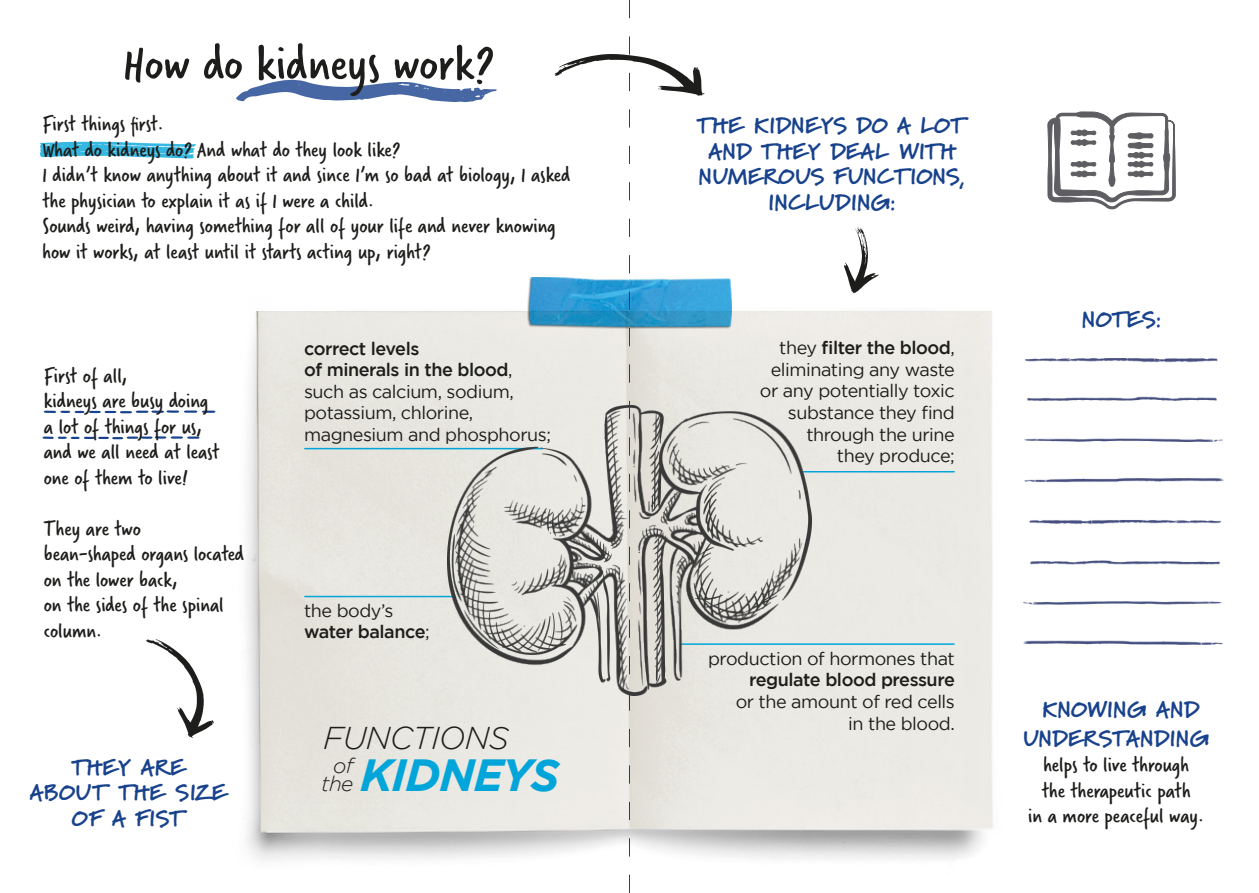
<style>
.page{position:relative;width:1259px;height:893px;background:#fff}
.page>*{position:absolute;margin:0;border:0;box-sizing:border-box;transform-origin:0 0}
.t1{font:52.5px "Verveine";color:#1d1d1b}
.t2{font:italic 700 45px "Gotham";letter-spacing:-.025em;color:#02a5d9}
.t3{font:italic 300 31.5px "Gotham";letter-spacing:-.025em;color:#1d1d1b}
.t4{font:22.5px/25.5px "Verveine";color:#1d1d1b}
.t5{font:900 22.5px/25.5px "Marydale";letter-spacing:.01em;color:#18428c;text-align:center}
.t6{font:italic 300 21px "Gotham";color:#1d1d1b}
.t7{font:18px/21.6px "Gotham";letter-spacing:-.025em;color:#1d1d1b;text-align:right}
.t8{font:500 18px "Gotham";letter-spacing:-.025em;color:#1d1d1b}
.s1{font-weight:400}
.s2{font-weight:500}
.s3{font-family:"Marydale";font-weight:900;color:#18428c}
</style>
<div class="page">
<img style="left:245px;top:298px;width:748px;height:563px">
<svg style="left:236px;top:79px;width:261px;height:23px"></svg>
<hr style="left:305px;top:448px;width:238px;height:1px;background:#02a5d9">
<hr style="left:305px;top:596px;width:150px;height:1px;background:#02a5d9">
<hr style="left:681px;top:643px;width:273px;height:2px;background:#02a5d9">
<hr style="left:803px;top:471px;width:151px;height:1px;background:#02a5d9">
<img style="left:528px;top:278px;width:203px;height:50px">
<img style="left:1023px;top:359px;width:200px;height:286px">
<svg style="left:43px;top:410px;width:173px;height:3px"></svg>
<svg style="left:42px;top:436px;width:158px;height:3px"></svg>
<svg style="left:40px;top:142px;width:156px;height:16px;background:#59c4e5"></svg>
<img style="left:447px;top:406px;width:364px;height:290px">
<svg style="left:1047px;top:111px;width:129px;height:99px"></svg>
<svg style="left:844px;top:227px;width:35px;height:66px"></svg>
<svg style="left:554px;top:0;width:150px;height:893px"></svg>
<svg style="left:146px;top:639px;width:68px;height:99px"></svg>
<p class="t1" style="left:122px;top:27px;width:373px">How do kidneys work?</p>
<p class="t4" style="left:43px;top:111px;width:123px">First things first.</p>
<p class="t4" style="left:43px;top:137px;width:359px">What do kidneys do? And what do they look like?</p>
<p class="t4" style="left:43px;top:162px;width:529px">I didn’t know anything about it and since I’m so bad at biology, I asked the physician to explain it as if I were a child.</p>
<p class="t4" style="left:43px;top:213px;width:515px">Sounds weird, having something for all of your life and never knowing how it works, at least until it starts acting up, right?</p>
<p class="t4" style="left:44px;top:363px;width:85px">First of all,</p>
<p class="t4" style="left:44px;top:388px;width:166px">kidneys are busy doing</p>
<p class="t4" style="left:44px;top:414px;width:160px">a lot of things for us,</p>
<p class="t4" style="left:44px;top:439px;width:177px">and we all need at least one of them to live!</p>
<p class="t4" style="left:44px;top:516px;width:98px">They are two</p>
<p class="t4" style="left:44px;top:541px;width:202px">bean-shaped organs located on the lower back,</p>
<p class="t4" style="left:44px;top:592px;width:181px">on the sides of the spinal column.</p>
<p class="t5" style="left:71px;top:754px;width:116px">THEY ARE</p>
<p class="t5" style="left:30px;top:779px;width:199px">ABOUT THE SIZE<br>OF A FIST</p>
<p class="t8" style="left:304px;top:338px;width:117px">correct levels</p>
<p class="t8" style="left:304px;top:359px;width:210px">of minerals in the blood<span class="s1">,</span></p>
<p class="t7" style="left:304px;top:380px;width:211px">such as calcium, sodium,</p>
<p class="t7" style="left:304px;top:402px;width:170px">potassium, chlorine,</p>
<p class="t7" style="left:304px;top:423px;width:248px">magnesium and phosphorus;</p>
<p class="t7" style="left:304px;top:599px;width:91px">the body’s</p>
<p class="t8" style="left:304px;top:622px;width:127px">water balance<span class="s1">;</span></p>
<p class="t3" style="left:323px;top:720px;width:187px">FUNCTIONS</p>
<p class="t6" style="left:333px;top:754px;width:22px">of</p>
<p class="t6" style="left:321px;top:772px;width:34px">the</p>
<p class="t2" style="left:360px;top:749px;width:201px">KIDNEYS</p>
<p class="t5" style="left:697px;top:113px;width:270px">THE KIDNEYS DO A LOT<br>AND THEY DEAL WITH</p>
<p class="t5" style="left:698px;top:164px;width:269px">NUMEROUS FUNCTIONS,<br>INCLUDING:</p>
<p class="t8" style="left:779px;top:338px;width:177px"><span class="s1">they</span> filter the blood<span class="s1">,</span></p>
<p class="t7" style="left:770px;top:358px;width:186px">eliminating any waste</p>
<p class="t7" style="left:760px;top:380px;width:196px">or any potentially toxic</p>
<p class="t7" style="left:788px;top:401px;width:168px">substance they find</p>
<p class="t7" style="left:806px;top:423px;width:150px">through the urine</p>
<p class="t7" style="left:837px;top:445px;width:119px">they produce;</p>
<p class="t5" style="left:1082px;top:306px;width:81px">NOTES:</p>
<p class="t7" style="left:708px;top:647px;width:248px">production of hormones that <span class="s2">regulate blood pressure</span></p>
<p class="t7" style="left:735px;top:691px;width:221px">or the amount of red cells</p>
<p class="t7" style="left:848px;top:712px;width:108px">in the blood.</p>
<p class="t5" style="left:1042px;top:697px;width:159px">KNOWING AND</p>
<p class="t4" style="left:1023px;top:727px;width:187px;text-align:center"><span class="s3">UNDERSTANDING </span>helps to live through</p>
<p class="t4" style="left:1042px;top:778px;width:150px">the therapeutic path</p>
<p class="t4" style="left:1028px;top:803px;width:177px">in a more peaceful way.</p>
</div>
